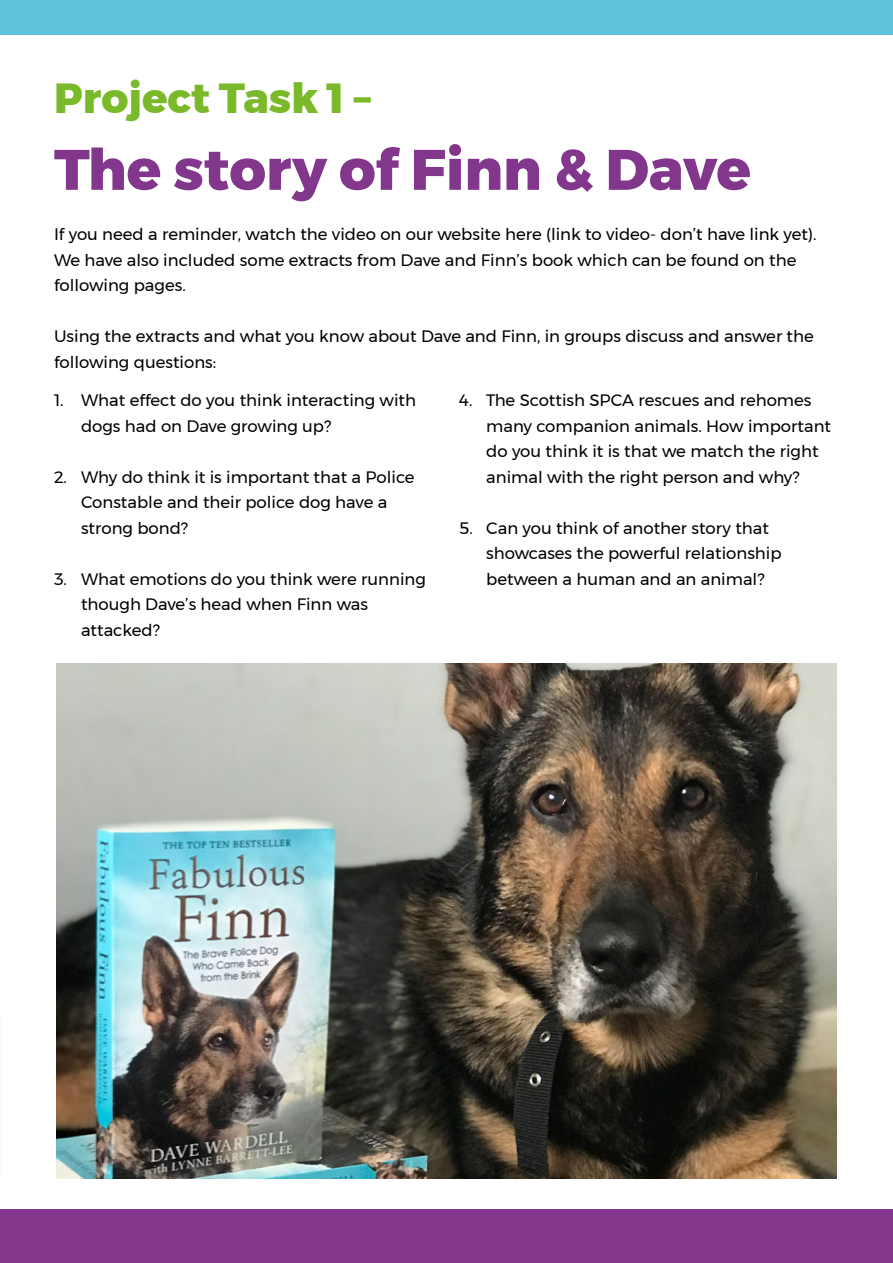
<style>
.page{position:relative;width:893px;height:1263px;background:#fff}
.page>*{position:absolute;margin:0;border:0;box-sizing:border-box;transform-origin:0 0}
.t1{font:800 57px "Montserrat";color:#82368c}
.t2{font:800 42px "Montserrat";color:#7ab929}
.t3{font:16.5px/25.5px "Montserrat";color:#000}
</style>
<div class="page">
<div style="left:0;top:1210px;width:893px;height:53px;background:#82368c"></div>
<div style="left:0;top:0;width:893px;height:34px;background:#61c3db"></div>
<img style="left:56px;top:663px;width:781px;height:515px">
<h2 class="t2" style="left:54px;top:64px;width:318px">Project Task 1 –</h2>
<h1 class="t1" style="left:54px;top:123px;width:698px">The story of Finn &amp; Dave</h1>
<p class="t3" style="left:54px;top:221px;width:764px">If you need a reminder, watch the video on our website here (link to video- don’t have link yet).<br>We have also included some extracts from Dave and Finn’s book which can be found on the following pages.</p>
<p class="t3" style="left:54px;top:323px;width:761px">Using the extracts and what you know about Dave and Finn, in groups discuss and answer the following questions:</p>
<p class="t3" style="left:81px;top:388px;width:337px;text-indent:-27px">1. What effect do you think interacting with dogs had on Dave growing up?</p>
<p class="t3" style="left:81px;top:464px;width:335px;text-indent:-27px">2. Why do think it is important that a Police<br>Constable and their police dog have a strong bond?</p>
<p class="t3" style="left:81px;top:566px;width:346px;text-indent:-27px">3. What emotions do you think were running though Dave’s head when Finn was attacked?</p>
<p class="t3" style="left:486px;top:388px;width:346px;text-indent:-27px">4. The Scottish SPCA rescues and rehomes many companion animals. How important do you think it is that we match the right animal with the right person and why?</p>
<p class="t3" style="left:486px;top:515px;width:297px;text-indent:-27px">5. Can you think of another story that showcases the powerful relationship between a human and an animal?</p>
</div>
